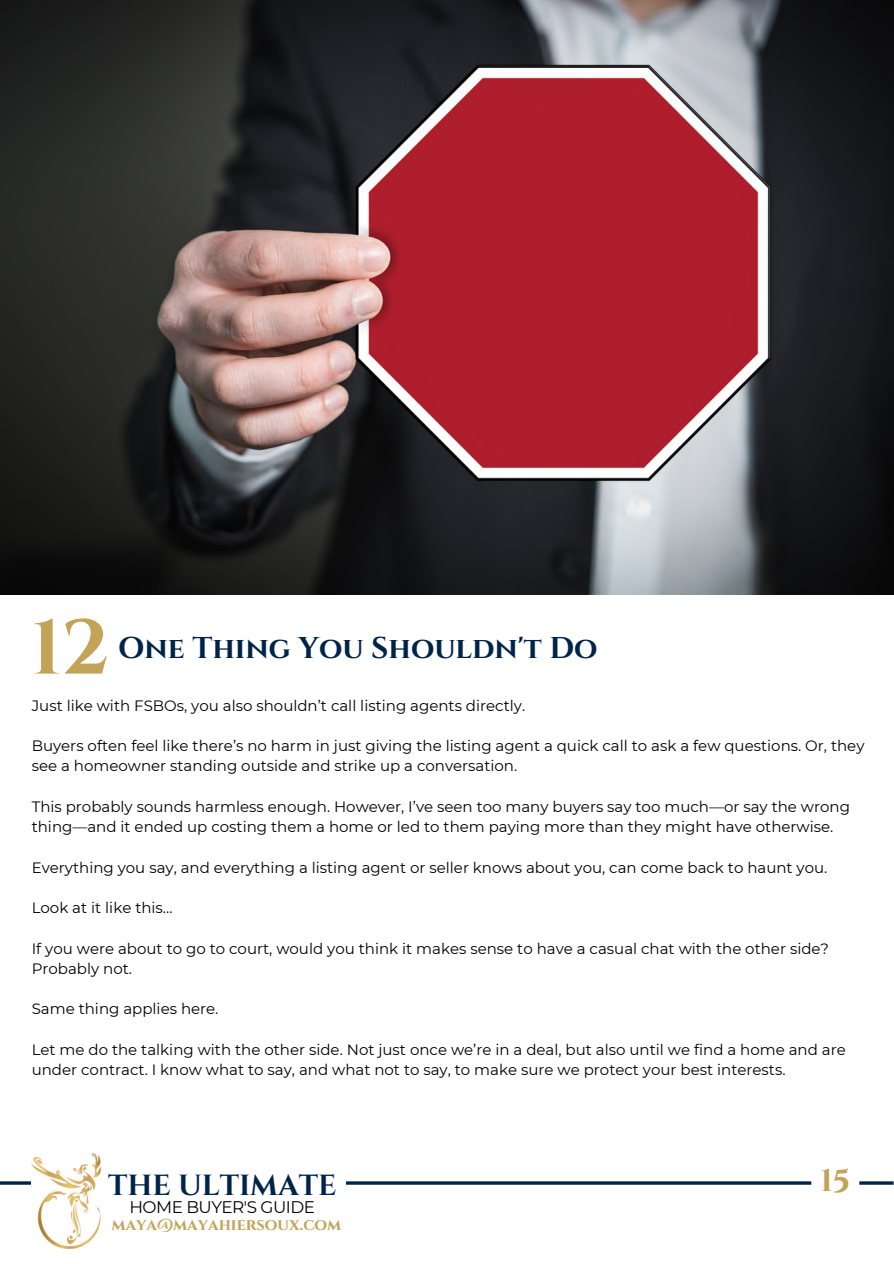
<style>
.page{position:relative;width:894px;height:1264px;background:#fff}
.page>*{position:absolute;margin:0;border:0;box-sizing:border-box;transform-origin:0 0}
.t1{font:700 77.1px "Cinzel";color:#c3a357}
.t2{font:700 31.5px "Cinzel";color:#c3a357}
.t3{font:700 30px "Cinzel";color:#002349}
.t4{font:700 29.1px "Cinzel";color:#002349}
.t5{font:16.8px "Montserrat";letter-spacing:-.03em;color:#000}
.t6{font:700 16.35px "Cinzel";color:#c3a357}
.t7{font:15px/20.2px "Montserrat";color:#000}
</style>
<div class="page">
<hr style="left:0;top:1181px;width:893px;height:3px;background:#002349">
<div style="left:31px;top:1153px;width:315px;height:95px;background:#fff"></div>
<img style="left:31px;top:1153px;width:71px;height:95px">
<img style="left:0;top:0;width:893px;height:594px">
<div style="left:811px;top:1156px;width:48px;height:51px;background:#fff;border-radius:13px"></div>
<h1 class="t1" style="left:31px;top:598px;width:79px">12</h1>
<h3 class="t3" style="left:118px;top:629px;width:480px">One Thing You Shouldn't Do</h3>
<p class="t7" style="left:32px;top:695px;width:495px">Just like with FSBOs, you also shouldn’t call listing agents directly.</p>
<p class="t7" style="left:32px;top:735px;width:834px">Buyers often feel like there’s no harm in just giving the listing agent a quick call to ask a few questions. Or, they see a homeowner standing outside and strike up a conversation.</p>
<p class="t7" style="left:32px;top:796px;width:819px">This probably sounds harmless enough. However, I’ve seen too many buyers say too much—or say the wrong thing—and it ended up costing them a home or led to them paying more than they might have otherwise.</p>
<p class="t7" style="left:32px;top:857px;width:797px">Everything you say, and everything a listing agent or seller knows about you, can come back to haunt you.</p>
<p class="t7" style="left:32px;top:897px;width:142px">Look at it like this...</p>
<p class="t7" style="left:32px;top:938px;width:798px">If you were about to go to court, would you think it makes sense to have a casual chat with the other side?<br>Probably not.</p>
<p class="t7" style="left:32px;top:998px;width:188px">Same thing applies here.</p>
<p class="t7" style="left:32px;top:1039px;width:815px">Let me do the talking with the other side. Not just once we’re in a deal, but also until we find a home and are under contract. I know what to say, and what not to say, to make sure we protect your best interests.</p>
<h3 class="t4" style="left:108px;top:1166px;width:230px">THE ULTIMATE</h3>
<p class="t5" style="left:129px;top:1196px;width:187px">HOME BUYER'S GUIDE</p>
<p class="t6" style="left:112px;top:1214px;width:231px">maya@mayahiersoux.com</p>
<h2 class="t2" style="left:820px;top:1160px;width:31px">15</h2>
</div>
